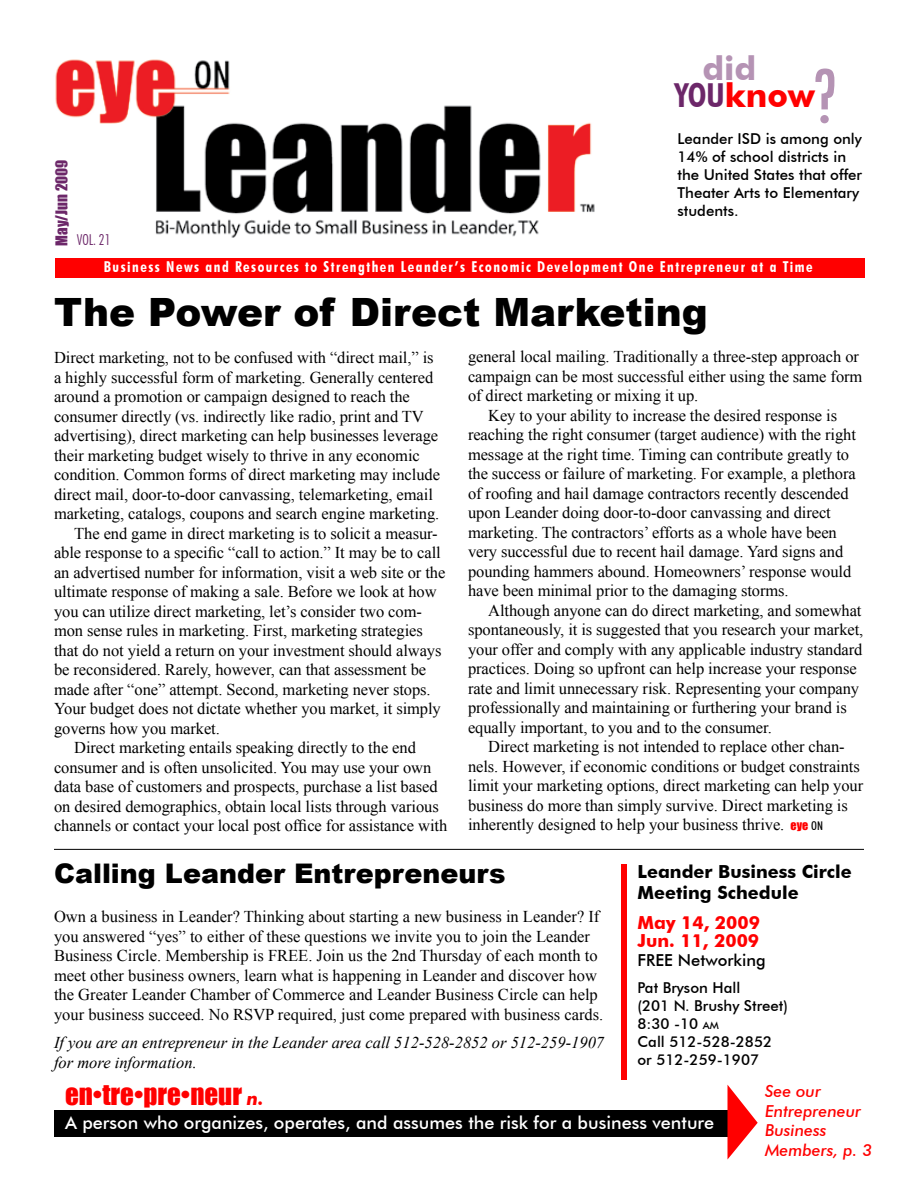
<style>
.page{position:relative;width:918px;height:1188px;background:#fff}
.page>*{position:absolute;margin:0;border:0;box-sizing:border-box;transform-origin:0 0}
.t1{font:300 condensed 75.3px "Futura BT";color:#00adef}
.t2{font:500 condensed 75px "Futura BT";color:#b593b4}
.t3{font:900 39px "Arial";color:#000}
.t4{font:700 33px "Futura BT";color:#f00}
.t5{font:700 33px "Futura BT";color:#b593b4}
.t6{font:900 27px "Arial";color:#000}
.t7{font:27px "Impact";color:#f00}
.t8{font:500 18px "Futura BT";color:#fff}
.t9{font:700 18px/21px "Futura BT";color:#000}
.t10{font:700 18px/18px "Futura BT";color:#f00}
.t11{font:16.5px/19.5px "Times New Roman";letter-spacing:-.005em;color:#000}
.t12{font:italic 16.5px/19.5px "Times New Roman";color:#000}
.t13{font:italic 500 16.5px/19.5px "Futura BT";color:#f00}
.t14{font:500 16.5px "Futura BT";color:#000}
.t15{font:500 15px/18px "Futura BT";color:#000}
.t16{font:700 condensed 15px "Futura BT";letter-spacing:.1em;color:#fff}
.t17{font:15px "Impact";color:#6c2769}
.t18{font:300 condensed 15px "Futura BT";color:#6c2769}
.t19{font:12px "Impact";color:#f00}
.s1{font-stretch:condensed;color:#6c2769}
.s2{font-family:"Futura BT";font-weight:500;font-stretch:condensed;color:#000}
.s3{font-family:"Futura BT";font-weight:700;font-style:italic;font-size:18px}
.s4{font-size:10.5px}
</style>
<div class="page">
<div style="left:56px;top:258px;width:810px;height:19px;background:#f00"></div>
<img style="left:55px;top:59px;width:540px;height:179px">
<div style="left:54px;top:1110px;width:676px;height:27px;background:#000"></div>
<svg style="left:728px;top:1085px;width:30px;height:74px"></svg>
<hr style="left:54px;top:849px;width:810px;height:1px;background:#000">
<div style="left:621px;top:864px;width:6px;height:216px;background:#f00"></div>
<p class="t17" style="left:50px;top:246px;width:87px;rotate:-90deg">MAY/JUN 2009</p>
<h1 class="t1" style="left:816px;top:36px;width:26px">?</h1>
<h3 class="t5" style="left:702px;top:48px;width:55px">did</h3>
<h2 class="t2" style="left:815px;top:51px;width:22px">?</h2>
<h3 class="t4" style="left:675px;top:76px;width:141px"><span class="s1">YOU</span>know</h3>
<p class="t18" style="left:77px;top:231px;width:35px">VOL. 21</p>
<p class="t15" style="left:678px;top:129px;width:186px">Leander ISD is among only<br>14% of school districts in the United States that offer<br>Theater Arts to Elementary students.</p>
<p class="t16" style="left:104px;top:258px;width:710px">Business News and Resources to Strengthen Leander’s Economic Development One Entrepreneur at a Time</p>
<h3 class="t3" style="left:54px;top:284px;width:655px">The Power of Direct Marketing</h3>
<p class="t11" style="left:54px;top:348px;width:381px">Direct marketing, not to be confused with “direct mail,” is</p>
<p class="t11" style="left:54px;top:367px;width:381px">a highly successful form of marketing. Generally centered</p>
<p class="t11" style="left:54px;top:387px;width:357px">around a promotion or campaign designed to reach the</p>
<p class="t11" style="left:54px;top:406px;width:371px">consumer directly (vs. indirectly like radio, print and TV</p>
<p class="t11" style="left:54px;top:426px;width:386px">advertising), direct marketing can help businesses leverage</p>
<p class="t11" style="left:54px;top:445px;width:367px">their marketing budget wisely to thrive in any economic</p>
<p class="t11" style="left:54px;top:465px;width:388px">condition. Common forms of direct marketing may include</p>
<p class="t11" style="left:54px;top:484px;width:380px">direct mail, door-to-door canvassing, telemarketing, email</p>
<p class="t11" style="left:54px;top:504px;width:387px">marketing, catalogs, coupons and search engine marketing.</p>
<p class="t11" style="left:74px;top:523px;width:365px">The end game in direct marketing is to solicit a measur-</p>
<p class="t11" style="left:54px;top:543px;width:388px">able response to a specific “call to action.” It may be to call</p>
<p class="t11" style="left:54px;top:562px;width:393px">an advertised number for information, visit a web site or the</p>
<p class="t11" style="left:54px;top:582px;width:384px">ultimate response of making a sale. Before we look at how</p>
<p class="t11" style="left:54px;top:601px;width:369px">you can utilize direct marketing, let’s consider two com-</p>
<p class="t11" style="left:54px;top:621px;width:370px">mon sense rules in marketing. First, marketing strategies</p>
<p class="t11" style="left:54px;top:640px;width:389px">that do not yield a return on your investment should always</p>
<p class="t11" style="left:54px;top:660px;width:374px">be reconsidered. Rarely, however, can that assessment be</p>
<p class="t11" style="left:54px;top:679px;width:378px">made after “one” attempt. Second, marketing never stops.</p>
<p class="t11" style="left:54px;top:699px;width:388px">Your budget does not dictate whether you market, it simply</p>
<p class="t11" style="left:54px;top:718px;width:167px">governs how you market.</p>
<p class="t11" style="left:74px;top:738px;width:343px">Direct marketing entails speaking directly to the end</p>
<p class="t11" style="left:54px;top:757px;width:379px">consumer and is often unsolicited. You may use your own</p>
<p class="t11" style="left:54px;top:777px;width:385px">data base of customers and prospects, purchase a list based</p>
<p class="t11" style="left:54px;top:796px;width:386px">on desired demographics, obtain local lists through various</p>
<p class="t11" style="left:54px;top:816px;width:395px">channels or contact your local post office for assistance with</p>
<p class="t11" style="left:468px;top:347px;width:393px">general local mailing. Traditionally a three-step approach or</p>
<p class="t11" style="left:468px;top:366px;width:396px">campaign can be most successful either using the same form</p>
<p class="t11" style="left:468px;top:386px;width:232px">of direct marketing or mixing it up.</p>
<p class="t11" style="left:488px;top:405px;width:350px">Key to your ability to increase the desired response is</p>
<p class="t11" style="left:468px;top:425px;width:389px">reaching the right consumer (target audience) with the right</p>
<p class="t11" style="left:468px;top:444px;width:383px">message at the right time. Timing can contribute greatly to</p>
<p class="t11" style="left:468px;top:464px;width:389px">the success or failure of marketing. For example, a plethora</p>
<p class="t11" style="left:468px;top:483px;width:382px">of roofing and hail damage contractors recently descended</p>
<p class="t11" style="left:468px;top:503px;width:364px">upon Leander doing door-to-door canvassing and direct</p>
<p class="t11" style="left:468px;top:522px;width:370px">marketing. The contractors’ efforts as a whole have been</p>
<p class="t11" style="left:468px;top:542px;width:377px">very successful due to recent hail damage. Yard signs and</p>
<p class="t11" style="left:468px;top:561px;width:385px">pounding hammers abound. Homeowners’ response would</p>
<p class="t11" style="left:468px;top:581px;width:322px">have been minimal prior to the damaging storms.</p>
<p class="t11" style="left:488px;top:600px;width:375px">Although anyone can do direct marketing, and somewhat</p>
<p class="t11" style="left:468px;top:620px;width:397px">spontaneously, it is suggested that you research your market,</p>
<p class="t11" style="left:468px;top:639px;width:396px">your offer and comply with any applicable industry standard</p>
<p class="t11" style="left:468px;top:659px;width:390px">practices. Doing so upfront can help increase your response</p>
<p class="t11" style="left:468px;top:678px;width:393px">rate and limit unnecessary risk. Representing your company</p>
<p class="t11" style="left:468px;top:698px;width:380px">professionally and maintaining or furthering your brand is</p>
<p class="t11" style="left:468px;top:717px;width:305px">equally important, to you and to the consumer.</p>
<p class="t11" style="left:488px;top:737px;width:358px">Direct marketing is not intended to replace other chan-</p>
<p class="t11" style="left:468px;top:756px;width:393px">nels. However, if economic conditions or budget constraints</p>
<p class="t11" style="left:468px;top:776px;width:397px">limit your marketing options, direct marketing can help your</p>
<p class="t11" style="left:468px;top:795px;width:381px">business do more than simply survive. Direct marketing is</p>
<p class="t11" style="left:468px;top:815px;width:318px">inherently designed to help your business thrive.</p>
<p class="t19" style="left:791px;top:816px;width:34px">EYE <span class="s2">ON</span></p>
<h3 class="t6" style="left:54px;top:854px;width:453px">Calling Leander Entrepreneurs</h3>
<p class="t11" style="left:54px;top:907px;width:551px">Own a business in Leander? Thinking about starting a new business in Leander? If you answered “yes” to either of these questions we invite you to join the Leander Business Circle. Membership is FREE. Join us the 2nd Thursday of each month to meet other business owners, learn what is happening in Leander and discover how the Greater Leander Chamber of Commerce and Leander Business Circle can help your business succeed. No RSVP required, just come prepared with business cards.</p>
<p class="t12" style="left:54px;top:1033px;width:552px">If you are an entrepreneur in the Leander area call 512-528-2852 or 512-259-1907 for more information.</p>
<h3 class="t7" style="left:65px;top:1074px;width:200px">EN•TRE•PRE•NEUR <span class="s3">n.</span></h3>
<p class="t8" style="left:65px;top:1112px;width:651px">A person who organizes, operates, and assumes the risk for a business venture</p>
<p class="t9" style="left:638px;top:861px;width:216px">Leander Business Circle<br>Meeting Schedule</p>
<p class="t10" style="left:638px;top:913px;width:124px">May 14, 2009<br>Jun. 11, 2009</p>
<p class="t14" style="left:638px;top:950px;width:130px">FREE Networking</p>
<p class="t15" style="left:638px;top:979px;width:152px">Pat Bryson Hall<br>(201 N. Brushy Street)<br>8:30 -10 <span class="s4">am<br></span>Call 512-528-2852 or 512-259-1907</p>
<p class="t13" style="left:765px;top:1081px;width:109px">See our<br>Entrepreneur<br>Business<br>Members, p. 3</p>
</div>
